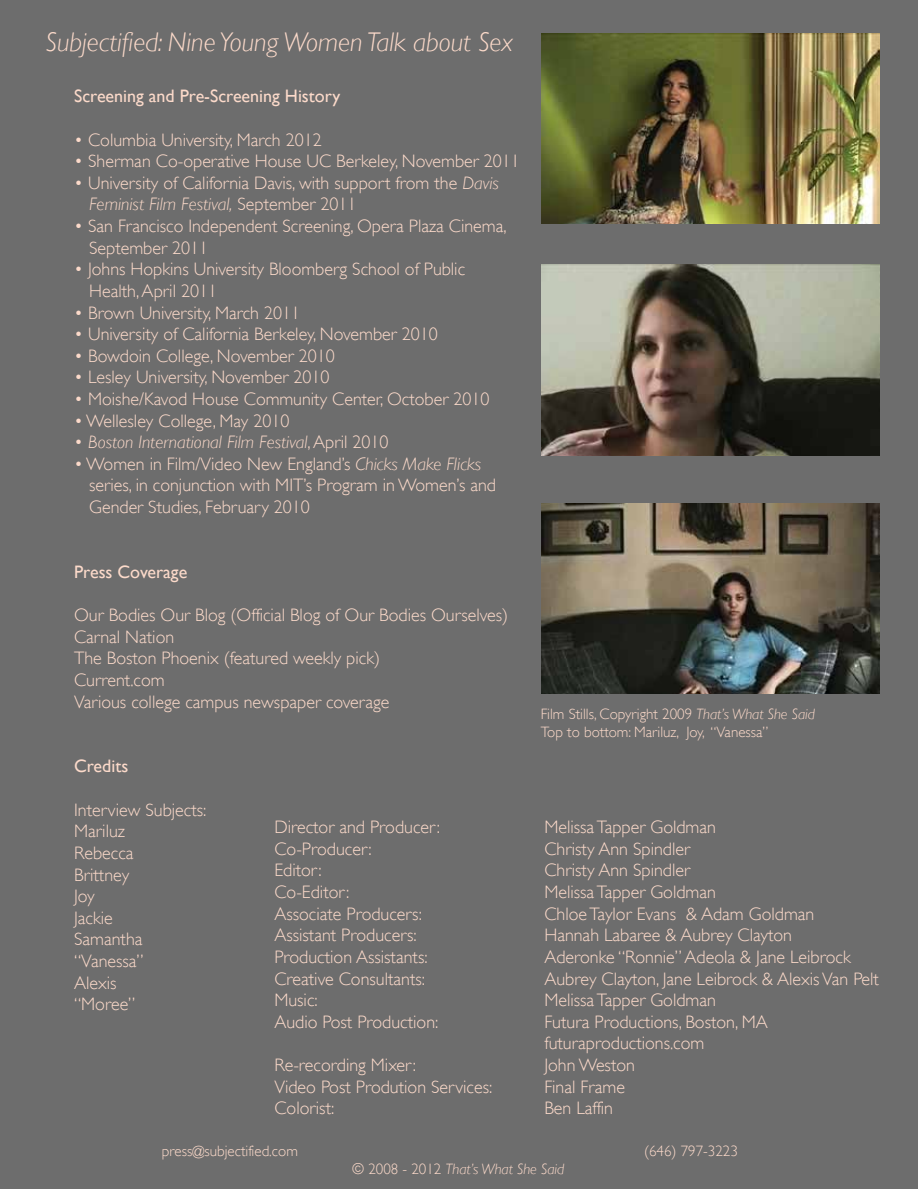
<style>
.page{position:relative;width:918px;height:1189px;background:#fff}
.page>*{position:absolute;margin:0;border:0;box-sizing:border-box;transform-origin:0 0}
.t1{font:italic 300 27px "Gill Sans";color:#fcdaca}
.t2{font:300 18px/21.6px "Gill Sans";color:#fcdaca}
.t3{font:18px "Gill Sans";color:#fcdaca}
.t4{font:italic 300 18px "Gill Sans";color:#fcdaca}
.t5{font:300 15px/18px "Gill Sans";color:#fcdaca}
.t6{font:italic 300 15px "Gill Sans";color:#fcdaca}
.s1{font-style:italic}
.s2{font-style:normal}
</style>
<div class="page">
<div style="left:1px;top:0;width:917px;height:1188px;background:#6d6d6d"></div>
<img style="left:541px;top:503px;width:338px;height:190px">
<img style="left:541px;top:33px;width:338px;height:190px">
<img style="left:541px;top:265px;width:338px;height:190px">
<h1 class="t1" style="left:46px;top:27px;width:469px">Subjectified: Nine Young Women Talk about Sex</h1>
<p class="t3" style="left:74px;top:86px;width:268px">Screening and Pre-Screening History</p>
<p class="t2" style="left:74px;top:129px;width:249px">• Columbia University, March 2012</p>
<p class="t2" style="left:74px;top:150px;width:447px">• Sherman Co-operative House UC Berkeley, November 2011</p>
<p class="t2" style="left:89px;top:172px;width:411px;text-indent:-15px">• University of California Davis, with support from the <span class="s1">Davis<br>Feminist Film Festival,</span> September 2011</p>
<p class="t2" style="left:89px;top:215px;width:419px;text-indent:-15px">• San Francisco Independent Screening, Opera Plaza Cinema,<br>September 2011</p>
<p class="t2" style="left:89px;top:258px;width:378px;text-indent:-15px">• Johns Hopkins University Bloomberg School of Public<br>Health, April 2011</p>
<p class="t2" style="left:74px;top:301px;width:228px">• Brown University, March 2011</p>
<p class="t2" style="left:74px;top:323px;width:365px">• University of California Berkeley, November 2010</p>
<p class="t2" style="left:74px;top:345px;width:262px">• Bowdoin College, November 2010</p>
<p class="t2" style="left:74px;top:366px;width:257px">• Lesley University, November 2010</p>
<p class="t2" style="left:74px;top:388px;width:417px">• Moishe/Kavod House Community Center, October 2010</p>
<p class="t2" style="left:74px;top:409px;width:217px">• Wellesley College, May 2010</p>
<p class="t4" style="left:74px;top:432px;width:316px"><span class="s2">•</span> Boston International Film Festival<span class="s2">, April 2010</span></p>
<p class="t2" style="left:89px;top:453px;width:409px;text-indent:-15px">• Women in Film/Video New England’s <span class="s1">Chicks Make Flicks </span>series, in conjunction with MIT’s Program in Women’s and<br>Gender Studies, February 2010</p>
<p class="t3" style="left:74px;top:561px;width:115px">Press Coverage</p>
<p class="t2" style="left:74px;top:604px;width:436px">Our Bodies Our Blog (Official Blog of Our Bodies Ourselves)<br>Carnal Nation<br>The Boston Phoenix (featured weekly pick)<br>Current.com<br>Various college campus newspaper coverage</p>
<p class="t5" style="left:541px;top:704px;width:276px">Film Stills, Copyright 2009 <span class="s1">That’s What She Said<br></span>Top to bottom: Mariluz, Joy, “Vanessa”</p>
<p class="t3" style="left:74px;top:755px;width:56px">Credits</p>
<p class="t2" style="left:74px;top:798px;width:134px">Interview Subjects:<br>Mariluz<br>Rebecca<br>Brittney<br>Joy<br>Jackie<br>Samantha “Vanessa”<br>Alexis<br>“Moree”</p>
<p class="t2" style="left:274px;top:816px;width:167px">Director and Producer:</p>
<p class="t2" style="left:544px;top:816px;width:173px">Melissa Tapper Goldman</p>
<p class="t2" style="left:274px;top:837px;width:99px">Co-Producer:</p>
<p class="t2" style="left:544px;top:837px;width:147px">Christy Ann Spindler</p>
<p class="t2" style="left:274px;top:859px;width:49px">Editor:</p>
<p class="t2" style="left:544px;top:859px;width:147px">Christy Ann Spindler</p>
<p class="t2" style="left:274px;top:881px;width:76px">Co-Editor:</p>
<p class="t2" style="left:544px;top:881px;width:173px">Melissa Tapper Goldman</p>
<p class="t2" style="left:274px;top:902px;width:149px">Associate Producers:</p>
<p class="t2" style="left:544px;top:902px;width:272px">Chloe Taylor Evans &amp; Adam Goldman</p>
<p class="t2" style="left:274px;top:924px;width:144px">Assistant Producers:</p>
<p class="t2" style="left:544px;top:924px;width:249px">Hannah Labaree &amp; Aubrey Clayton</p>
<p class="t2" style="left:274px;top:945px;width:155px">Production Assistants:</p>
<p class="t2" style="left:544px;top:945px;width:308px">Aderonke “Ronnie” Adeola &amp; Jane Leibrock</p>
<p class="t2" style="left:274px;top:967px;width:152px">Creative Consultants:</p>
<p class="t2" style="left:544px;top:967px;width:336px">Aubrey Clayton, Jane Leibrock &amp; Alexis Van Pelt</p>
<p class="t2" style="left:274px;top:989px;width:45px">Music:</p>
<p class="t2" style="left:544px;top:989px;width:173px">Melissa Tapper Goldman</p>
<p class="t2" style="left:274px;top:1010px;width:166px">Audio Post Production:</p>
<p class="t2" style="left:544px;top:1010px;width:225px">Futura Productions, Boston, MA futuraproductions.com</p>
<p class="t2" style="left:274px;top:1053px;width:143px">Re-recording Mixer:</p>
<p class="t2" style="left:544px;top:1053px;width:92px">John Weston</p>
<p class="t2" style="left:274px;top:1075px;width:219px">Video Post Prodution Services:</p>
<p class="t2" style="left:544px;top:1075px;width:82px">Final Frame</p>
<p class="t2" style="left:274px;top:1097px;width:61px">Colorist:</p>
<p class="t2" style="left:544px;top:1097px;width:70px">Ben Laffin</p>
<p class="t5" style="left:162px;top:1141px;width:137px">press@subjectified.com</p>
<p class="t5" style="left:644px;top:1141px;width:95px">(646) 797-3223</p>
<p class="t6" style="left:352px;top:1160px;width:214px"><span class="s2">© 2008 - 2012</span> That’s What She Said</p>
</div>
